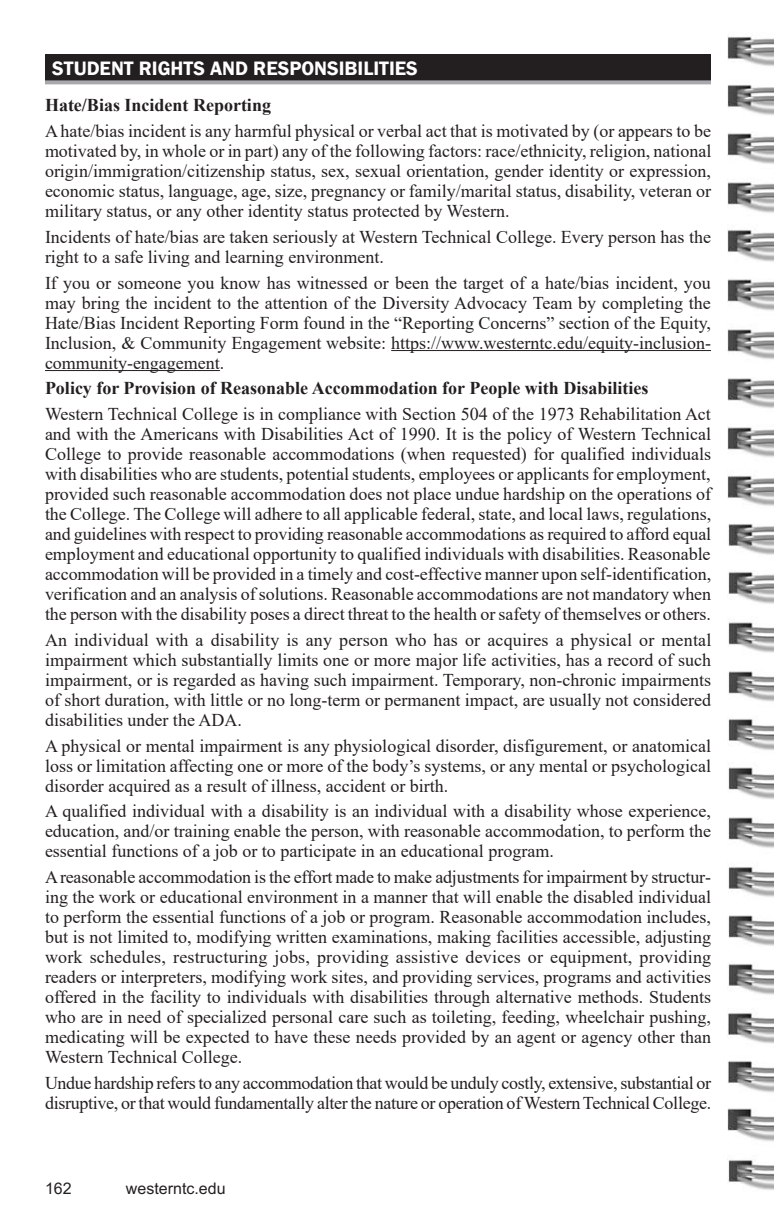
<style>
.page{position:relative;width:774px;height:1224px;background:#fff}
.page>*{position:absolute;margin:0;border:0;box-sizing:border-box;transform-origin:0 0}
.t1{font:600 20px "Franklin Gothic";color:#fff}
.t2{font:18px/20px "Times New Roman";color:#231f20;text-align:justify}
.t3{font:18px/20px "Times New Roman";letter-spacing:-.02em;color:#231f20}
.t4{font:700 18px "Times New Roman";color:#231f20}
.t5{font:16px "Social Custom Footer";color:#231f20}
.t6{font:16px "Arial";color:#231f20}
</style>
<div class="page">
<div style="left:45px;top:54px;width:666px;height:28px;background:#231f20"></div>
<svg style="left:45px;top:80px;width:666px;height:4px;background:#9a9b9e"></svg>
<hr style="left:391px;top:350px;width:320px;height:1px;background:#231f20">
<hr style="left:45px;top:370px;width:175px;height:1px;background:#231f20">
<img style="left:728px;top:36px;width:46px;height:1154px">
<p class="t1" style="left:52px;top:56px;width:367px">STUDENT RIGHTS AND RESPONSIBILITIES</p>
<p class="t4" style="left:45px;top:92px;width:228px">Hate/Bias Incident Reporting</p>
<p class="t2" style="left:45px;top:120px;width:668px">A hate/bias incident is any harmful physical or verbal act that is motivated by (or appears to be motivated by, in whole or in part) any of the following factors: race/ethnicity, religion, national origin/immigration/citizenship status, sex, sexual orientation, gender identity or expression, economic status, language, age, size, pregnancy or family/marital status, disability, veteran or military status, or any other identity status protected by Western.</p>
<p class="t2" style="left:45px;top:226px;width:668px">Incidents of hate/bias are taken seriously at Western Technical College. Every person has the</p>
<p class="t2" style="left:45px;top:243px;width:667px;line-height:25.8px">right to a safe living and learning environment.<br>If you or someone you know has witnessed or been the target of a hate/bias incident, you</p>
<p class="t2" style="left:45px;top:292px;width:668px">may bring the incident to the attention of the Diversity Advocacy Team by completing the Hate/Bias Incident Reporting Form found in the “Reporting Concerns” section of the Equity, Inclusion, &amp; Community Engagement website: https://www.westerntc.edu/equity-inclusion&shy;community-engagement.</p>
<p class="t4" style="left:45px;top:375px;width:605px">Policy for Provision of Reasonable Accommodation for People with Disabilities</p>
<p class="t2" style="left:45px;top:404px;width:668px">Western Technical College is in compliance with Section 504 of the 1973 Rehabilitation Act and with the Americans with Disabilities Act of 1990. It is the policy of Western Technical College to provide reasonable accommodations (when requested) for qualified individuals with disabilities who are students, potential students, employees or applicants for employment, provided such reasonable accommodation does not place undue hardship on the operations of the College. The College will adhere to all applicable federal, state, and local laws, regulations, and guidelines with respect to providing reasonable accommodations as required to afford equal employment and educational opportunity to qualified individuals with disabilities. Reasonable accommodation will be provided in a timely and cost-effective manner upon self-identification, verification and an analysis of solutions. Reasonable accommodations are not mandatory when the person with the disability poses a direct threat to the health or safety of themselves or others.</p>
<p class="t2" style="left:45px;top:629px;width:668px">An individual with a disability is any person who has or acquires a physical or mental impairment which substantially limits one or more major life activities, has a record of such impairment, or is regarded as having such impairment. Temporary, non-chronic impairments of short duration, with little or no long-term or permanent impact, are usually not considered disabilities under the ADA.</p>
<p class="t2" style="left:45px;top:735px;width:668px">A physical or mental impairment is any physiological disorder, disfigurement, or anatomical loss or limitation affecting one or more of the body’s systems, or any mental or psychological disorder acquired as a result of illness, accident or birth.</p>
<p class="t2" style="left:45px;top:801px;width:668px">A qualified individual with a disability is an individual with a disability whose experience, education, and/or training enable the person, with reasonable accommodation, to perform the essential functions of a job or to participate in an educational program.</p>
<p class="t2" style="left:45px;top:867px;width:668px">A reasonable accommodation is the effort made to make adjustments for impairment by structur&shy;ing the work or educational environment in a manner that will enable the disabled individual to perform the essential functions of a job or program. Reasonable accommodation includes, but is not limited to, modifying written examinations, making facilities accessible, adjusting work schedules, restructuring jobs, providing assistive devices or equipment, providing readers or interpreters, modifying work sites, and providing services, programs and activities offered in the facility to individuals with disabilities through alternative methods. Students who are in need of specialized personal care such as toileting, feeding, wheelchair pushing, medicating will be expected to have these needs provided by an agent or agency other than Western Technical College.</p>
<p class="t3" style="left:45px;top:1072px;width:668px">Undue hardship refers to any accommodation that would be unduly costly, extensive, substantial or disruptive, or that would fundamentally alter the nature or operation of Western Technical College.</p>
<p class="t6" style="left:45px;top:1177px;width:28px">162</p>
<p class="t5" style="left:126px;top:1177px;width:101px">westerntc.edu</p>
</div>
